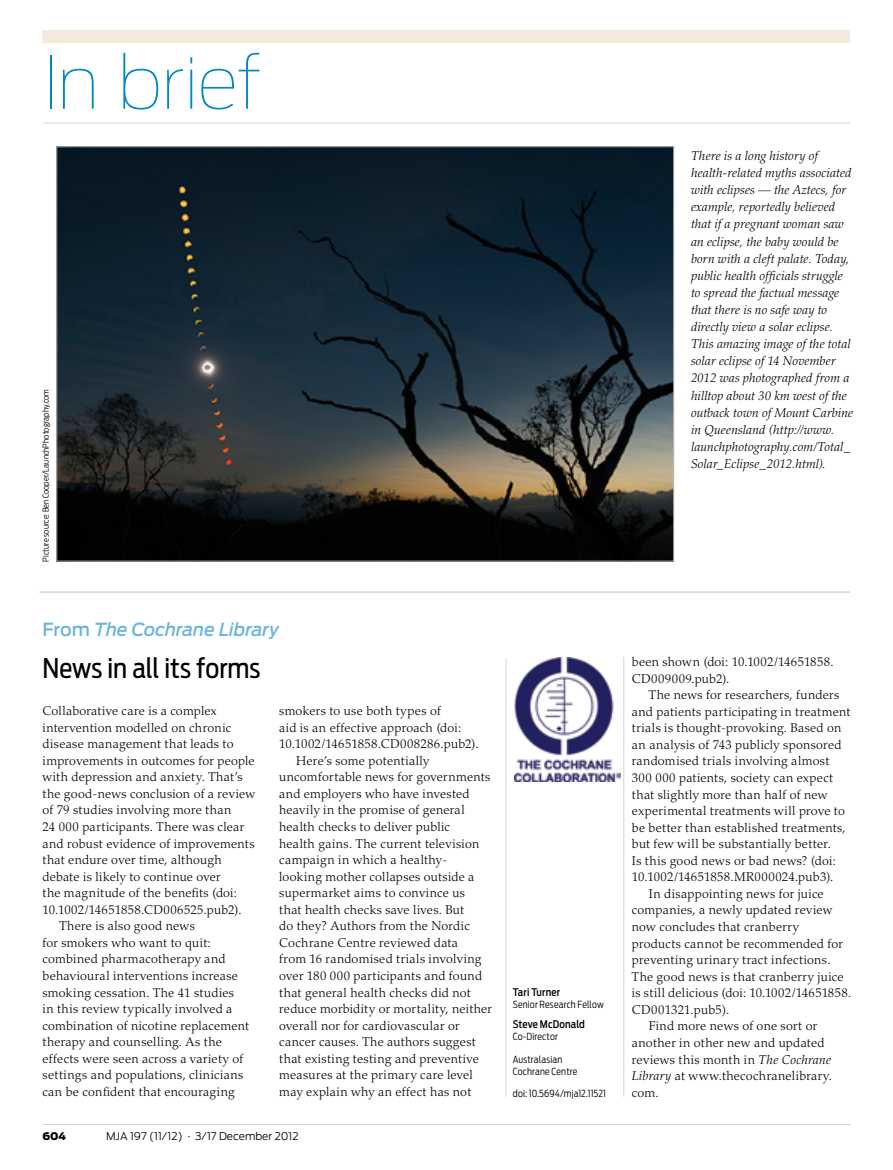
<style>
.page{position:relative;width:893px;height:1170px;background:#fff}
.page>*{position:absolute;margin:0;border:0;box-sizing:border-box;transform-origin:0 0}
.t1{font:100 72px "Antenna";letter-spacing:-.02em;color:#0088c3}
.t2{font:27px "Antenna Cond";color:#000}
.t3{font:italic 500 18px "Antenna";letter-spacing:-.01em;color:#6cb5dc}
.t4{font:300 12.75px/16.5px "Palatino LT Std";letter-spacing:.02em;color:#000}
.t5{font:italic 300 12.75px/17.1px "Palatino LT Std";letter-spacing:.01em;color:#000}
.t6{font:300 10.5px "Antenna";color:#000}
.t7{font:500 10.5px "Antenna Cond";letter-spacing:.015em;color:#000}
.t8{font:900 10.5px "Antenna";color:#000}
.t9{font:300 9.75px/11.7px "Antenna Cond";letter-spacing:.015em;color:#000}
.t10{font:300 8.25px "Antenna Cond";letter-spacing:.01em;color:#000}
.s1{font-style:normal}
.s2{font-style:italic}
</style>
<div class="page">
<hr style="left:43px;top:1123px;width:807px;height:1px;background:#d1d3d4">
<div style="left:43px;top:31px;width:807px;height:12px;background:#f3e9dc"></div>
<hr style="left:43px;top:123px;width:807px;height:1px;background:#d1d3d4">
<hr style="left:506px;top:658px;width:1px;height:438px;background:#d1d3d4">
<hr style="left:623px;top:657px;width:1px;height:439px;background:#d1d3d4">
<hr style="left:39px;top:591px;width:811px;height:1px;background:#bcbec0">
<img style="left:58px;top:148px;width:614px;height:411px">
<img style="left:514px;top:657px;width:106px;height:124px">
<h1 class="t1" style="left:43px;top:40px;width:220px">In brief</h1>
<p class="t10" style="left:41px;top:561px;width:174px;rotate:-90deg">Picture source: Ben Cooper/LaunchPhotography.com</p>
<h3 class="t3" style="left:43px;top:618px;width:238px"><span class="s1">From</span> The Cochrane Library</h3>
<h2 class="t2" style="left:43px;top:652px;width:220px">News in all its forms</h2>
<p class="t4" style="left:43px;top:702px;width:176px">Collaborative care is a complex</p>
<p class="t4" style="left:43px;top:719px;width:190px">intervention modelled on chronic</p>
<p class="t4" style="left:43px;top:735px;width:193px">disease management that leads to</p>
<p class="t4" style="left:43px;top:752px;width:214px">improvements in outcomes for people</p>
<p class="t4" style="left:43px;top:768px;width:202px">with depression and anxiety. That’s</p>
<p class="t4" style="left:43px;top:785px;width:214px">the good-news conclusion of a review</p>
<p class="t4" style="left:43px;top:802px;width:190px">of 79 studies involving more than</p>
<p class="t4" style="left:43px;top:818px;width:203px">24 000 participants. There was clear</p>
<p class="t4" style="left:43px;top:835px;width:213px">and robust evidence of improvements</p>
<p class="t4" style="left:43px;top:851px;width:181px">that endure over time, although</p>
<p class="t4" style="left:43px;top:868px;width:180px">debate is likely to continue over</p>
<p class="t4" style="left:43px;top:884px;width:196px">the magnitude of the benefits (doi:</p>
<p class="t4" style="left:43px;top:901px;width:201px">10.1002/14651858.CD006525.pub2).</p>
<p class="t4" style="left:60px;top:917px;width:137px">There is also good news</p>
<p class="t4" style="left:43px;top:934px;width:170px">for smokers who want to quit:</p>
<p class="t4" style="left:43px;top:950px;width:184px">combined pharmacotherapy and</p>
<p class="t4" style="left:43px;top:967px;width:197px">behavioural interventions increase</p>
<p class="t4" style="left:43px;top:984px;width:193px">smoking cessation. The 41 studies</p>
<p class="t4" style="left:43px;top:1000px;width:191px">in this review typically involved a</p>
<p class="t4" style="left:43px;top:1017px;width:208px">combination of nicotine replacement</p>
<p class="t4" style="left:43px;top:1033px;width:181px">therapy and counselling. As the</p>
<p class="t4" style="left:43px;top:1050px;width:202px">effects were seen across a variety of</p>
<p class="t4" style="left:43px;top:1066px;width:202px">settings and populations, clinicians</p>
<p class="t4" style="left:43px;top:1083px;width:194px">can be confident that encouraging</p>
<p class="t4" style="left:279px;top:702px;width:163px">smokers to use both types of</p>
<p class="t4" style="left:279px;top:719px;width:184px">aid is an effective approach (doi:</p>
<p class="t4" style="left:279px;top:735px;width:201px">10.1002/14651858.CD008286.pub2).</p>
<p class="t4" style="left:296px;top:752px;width:135px">Here’s some potentially</p>
<p class="t4" style="left:279px;top:768px;width:213px">uncomfortable news for governments</p>
<p class="t4" style="left:279px;top:785px;width:192px">and employers who have invested</p>
<p class="t4" style="left:279px;top:802px;width:187px">heavily in the promise of general</p>
<p class="t4" style="left:279px;top:818px;width:172px">health checks to deliver public</p>
<p class="t4" style="left:279px;top:835px;width:202px">health gains. The current television</p>
<p class="t4" style="left:279px;top:851px;width:170px">campaign in which a healthy-</p>
<p class="t4" style="left:279px;top:868px;width:197px">looking mother collapses outside a</p>
<p class="t4" style="left:279px;top:884px;width:187px">supermarket aims to convince us</p>
<p class="t4" style="left:279px;top:901px;width:186px">that health checks save lives. But</p>
<p class="t4" style="left:279px;top:917px;width:192px">do they? Authors from the Nordic</p>
<p class="t4" style="left:279px;top:934px;width:180px">Cochrane Centre reviewed data</p>
<p class="t4" style="left:279px;top:950px;width:204px">from 16 randomised trials involving</p>
<p class="t4" style="left:279px;top:967px;width:204px">over 180 000 participants and found</p>
<p class="t4" style="left:279px;top:984px;width:193px">that general health checks did not</p>
<p class="t4" style="left:279px;top:1000px;width:214px">reduce morbidity or mortality, neither</p>
<p class="t4" style="left:279px;top:1017px;width:182px">overall nor for cardiovascular or</p>
<p class="t4" style="left:279px;top:1033px;width:198px">cancer causes. The authors suggest</p>
<p class="t4" style="left:279px;top:1050px;width:201px">that existing testing and preventive</p>
<p class="t4" style="left:279px;top:1066px;width:195px">measures at the primary care level</p>
<p class="t4" style="left:279px;top:1083px;width:194px">may explain why an effect has not</p>
<p class="t8" style="left:43px;top:1129px;width:25px">604</p>
<p class="t6" style="left:106px;top:1129px;width:194px">MJA 197 (11/12) · 3/17 December 2012</p>
<p class="t7" style="left:513px;top:986px;width:49px">Tari Turner</p>
<p class="t9" style="left:513px;top:998px;width:92px">Senior Research Fellow</p>
<p class="t7" style="left:513px;top:1018px;width:74px">Steve McDonald</p>
<p class="t9" style="left:513px;top:1030px;width:47px">Co-Director</p>
<p class="t9" style="left:513px;top:1053px;width:66px">Australasian<br>Cochrane Centre</p>
<p class="t9" style="left:513px;top:1087px;width:95px">doi: 10.5694/mja12.11521</p>
<p class="t5" style="left:691px;top:147px;width:164px">There is a long history of health-related myths associated with eclipses — the Aztecs, for example, reportedly believed that if a pregnant woman saw an eclipse, the baby would be born with a cleft palate. Today, public health officials struggle to spread the factual message that there is no safe way to directly view a solar eclipse.<br>This amazing image of the total solar eclipse of 14 November<br>2012 was photographed from a hilltop about 30 km west of the outback town of Mount Carbine in Queensland (http://www. launchphotography.com/Total_<br>Solar_Eclipse_2012.html).</p>
<p class="t4" style="left:632px;top:653px;width:203px">been shown (doi: 10.1002/14651858.<br>CD009009.pub2).</p>
<p class="t4" style="left:649px;top:686px;width:192px">The news for researchers, funders</p>
<p class="t4" style="left:632px;top:703px;width:220px">and patients participating in treatment</p>
<p class="t4" style="left:632px;top:720px;width:211px">trials is thought-provoking. Based on</p>
<p class="t4" style="left:632px;top:736px;width:211px">an analysis of 743 publicly sponsored</p>
<p class="t4" style="left:632px;top:753px;width:199px">randomised trials involving almost</p>
<p class="t4" style="left:632px;top:769px;width:203px">300 000 patients, society can expect</p>
<p class="t4" style="left:632px;top:786px;width:197px">that slightly more than half of new</p>
<p class="t4" style="left:632px;top:802px;width:215px">experimental treatments will prove to</p>
<p class="t4" style="left:632px;top:819px;width:215px">be better than established treatments,</p>
<p class="t4" style="left:632px;top:835px;width:201px">but few will be substantially better.</p>
<p class="t4" style="left:632px;top:852px;width:205px">Is this good news or bad news? (doi:</p>
<p class="t4" style="left:632px;top:868px;width:203px">10.1002/14651858.MR000024.pub3).</p>
<p class="t4" style="left:649px;top:885px;width:176px">In disappointing news for juice</p>
<p class="t4" style="left:632px;top:902px;width:202px">companies, a newly updated review</p>
<p class="t4" style="left:632px;top:918px;width:169px">now concludes that cranberry</p>
<p class="t4" style="left:632px;top:935px;width:212px">products cannot be recommended for</p>
<p class="t4" style="left:632px;top:951px;width:200px">preventing urinary tract infections.</p>
<p class="t4" style="left:632px;top:968px;width:213px">The good news is that cranberry juice</p>
<p class="t4" style="left:632px;top:984px;width:221px">is still delicious (doi: 10.1002/14651858.</p>
<p class="t4" style="left:632px;top:1001px;width:99px">CD001321.pub5).</p>
<p class="t4" style="left:649px;top:1017px;width:170px">Find more news of one sort or</p>
<p class="t4" style="left:632px;top:1034px;width:194px">another in other new and updated</p>
<p class="t4" style="left:632px;top:1051px;width:201px">reviews this month in <span class="s2">The Cochrane</span></p>
<p class="t4" style="left:632px;top:1067px;width:202px"><span class="s2">Library</span> at www.thecochranelibrary.</p>
<p class="t4" style="left:632px;top:1084px;width:28px">com.</p>
</div>
